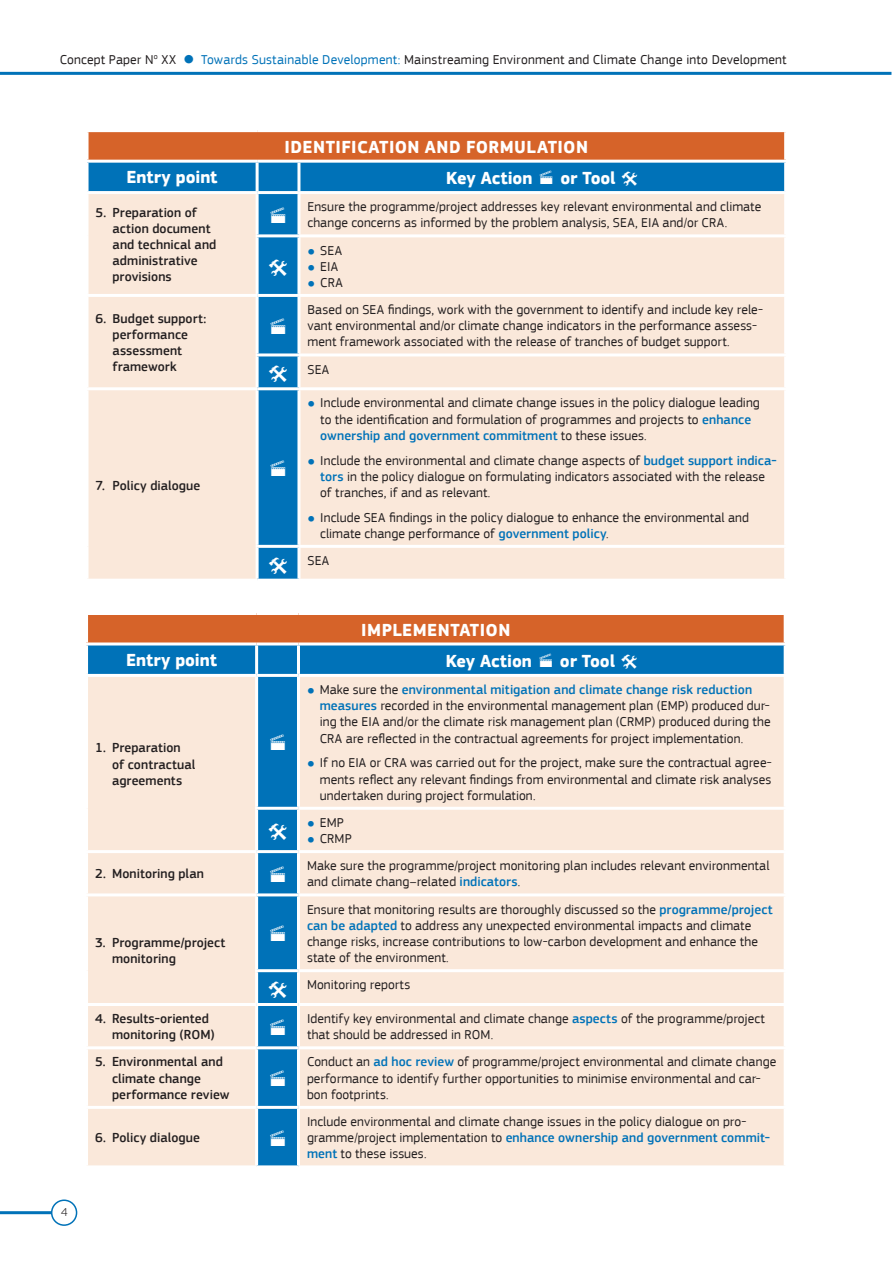
<style>
.page{position:relative;width:893px;height:1263px;background:#fff}
.page>*{position:absolute;margin:0;border:0;box-sizing:border-box;transform-origin:0 0}
.t1{font:21px "Webdings";color:#fff}
.t2{font:700 18px "EC Square Sans Pro";letter-spacing:.005em;color:#fff}
.t3{font:700 18px "EC Square Sans Pro";letter-spacing:.025em;color:#fff}
.t4{font:13.5px/16.2px "EC Square Sans Pro";letter-spacing:.005em;color:#231f20}
.t5{font:500 13.5px/16.2px "EC Square Sans Pro";letter-spacing:.005em;color:#231f20}
.t6{font:300 12px "EC Square Sans Pro";color:#231f20}
.s1{color:#0072b8}
.s2{font-weight:300;font-size:9px;color:#0072b8}
.s3{font-weight:500;color:#0072b8}
</style>
<div class="page">
<hr style="left:0;top:72px;width:891px;height:3px;background:#0072b8">
<hr style="left:0;top:1211px;width:64px;height:3px;background:#0072b8">
<div style="left:52px;top:1200px;width:25px;height:25px;background:#fff;border-radius:50%"></div>
<div style="left:51px;top:1199px;width:26px;height:27px;border:2px solid #0072b8;border-radius:50%"></div>
<div style="left:87px;top:131px;width:699px;height:30px;background:#d66329"></div>
<div style="left:89px;top:163px;width:695px;height:28px;background:#0072b8"></div>
<div style="left:89px;top:194px;width:695px;height:385px;background:#fae8da"></div>
<hr style="left:86px;top:129px;width:171px;height:3px;background:#fff">
<hr style="left:86px;top:132px;width:3px;height:28px;background:#fff">
<hr style="left:257px;top:129px;width:42px;height:3px;background:#fff">
<hr style="left:299px;top:129px;width:488px;height:3px;background:#fff">
<hr style="left:784px;top:132px;width:3px;height:28px;background:#fff">
<hr style="left:86px;top:160px;width:171px;height:3px;background:#fff">
<hr style="left:257px;top:160px;width:42px;height:3px;background:#fff">
<hr style="left:256px;top:163px;width:3px;height:28px;background:#fff">
<hr style="left:299px;top:160px;width:488px;height:3px;background:#fff">
<hr style="left:297px;top:163px;width:3px;height:28px;background:#fff">
<hr style="left:86px;top:294px;width:171px;height:3px;background:#fff">
<hr style="left:86px;top:387px;width:171px;height:3px;background:#fff">
<hr style="left:256px;top:194px;width:3px;height:40px;background:#fff">
<hr style="left:297px;top:194px;width:3px;height:40px;background:#fff">
<hr style="left:256px;top:234px;width:43px;height:3px;background:#fff">
<hr style="left:256px;top:237px;width:3px;height:57px;background:#fff">
<hr style="left:299px;top:234px;width:488px;height:3px;background:#fff">
<hr style="left:297px;top:237px;width:3px;height:57px;background:#fff">
<hr style="left:257px;top:294px;width:42px;height:3px;background:#fff">
<hr style="left:256px;top:297px;width:3px;height:56px;background:#fff">
<hr style="left:299px;top:294px;width:488px;height:3px;background:#fff">
<hr style="left:297px;top:297px;width:3px;height:56px;background:#fff">
<hr style="left:256px;top:353px;width:43px;height:3px;background:#fff">
<hr style="left:256px;top:356px;width:3px;height:31px;background:#fff">
<hr style="left:299px;top:353px;width:488px;height:3px;background:#fff">
<hr style="left:297px;top:356px;width:3px;height:31px;background:#fff">
<hr style="left:257px;top:387px;width:42px;height:3px;background:#fff">
<hr style="left:256px;top:390px;width:3px;height:155px;background:#fff">
<hr style="left:299px;top:387px;width:488px;height:3px;background:#fff">
<hr style="left:297px;top:390px;width:3px;height:155px;background:#fff">
<hr style="left:256px;top:545px;width:43px;height:3px;background:#fff">
<hr style="left:256px;top:548px;width:3px;height:31px;background:#fff">
<hr style="left:299px;top:545px;width:488px;height:3px;background:#fff">
<hr style="left:297px;top:548px;width:3px;height:31px;background:#fff">
<div style="left:87px;top:613px;width:698px;height:31px;background:#d66329"></div>
<hr style="left:85px;top:612px;width:172px;height:3px;background:#fff">
<hr style="left:85px;top:615px;width:3px;height:27px;background:#fff">
<hr style="left:257px;top:612px;width:41px;height:3px;background:#fff">
<hr style="left:298px;top:612px;width:489px;height:3px;background:#fff">
<hr style="left:784px;top:615px;width:3px;height:27px;background:#fff">
<hr style="left:85px;top:642px;width:172px;height:3px;background:#fff">
<hr style="left:257px;top:642px;width:41px;height:3px;background:#fff">
<hr style="left:298px;top:642px;width:489px;height:3px;background:#fff">
<svg style="left:622px;top:171px;width:15px;height:15px"></svg>
<svg style="left:269px;top:259px;width:18px;height:17px"></svg>
<svg style="left:269px;top:365px;width:18px;height:17px"></svg>
<svg style="left:269px;top:557px;width:18px;height:16px"></svg>
<svg style="left:87px;top:644px;width:698px;height:523px;background:#e0ddd8"></svg>
<p class="t4" style="left:60px;top:51px;width:728px">Concept Paper N<sup>o</sup> XX <span class="s1">● Towards Sustainable Development:</span> Mainstreaming Environment and Climate Change into Development</p>
<h2 class="t3" style="left:285px;top:136px;width:305px">IDENTIFICATION AND FORMULATION</h2>
<h2 class="t2" style="left:126px;top:166px;width:93px">Entry point</h2>
<h2 class="t2" style="left:446px;top:167px;width:171px">Key Action • or Tool</h2>
<p class="t5" style="left:113px;top:204px;width:105px;text-indent:-17px">5. Preparation of action document and technical and administrative provisions</p>
<h1 class="t1" style="left:268px;top:206px;width:22px">•</h1>
<p class="t4" style="left:307px;top:199px;width:455px">Ensure the programme/project addresses key relevant environmental and climate change concerns as informed by the problem analysis, SEA, EIA and/or CRA.</p>
<p class="t4" style="left:307px;top:242px;width:36px"><span class="s2">●</span> SEA</p>
<p class="t4" style="left:307px;top:258px;width:32px"><span class="s2">●</span> EIA</p>
<p class="t4" style="left:307px;top:274px;width:37px"><span class="s2">●</span> CRA</p>
<p class="t5" style="left:113px;top:311px;width:95px;text-indent:-17px">6. Budget support: performance assessment framework</p>
<h1 class="t1" style="left:268px;top:317px;width:22px">•</h1>
<p class="t5" style="left:96px;top:477px;width:106px">7. Policy dialogue</p>
<h1 class="t1" style="left:268px;top:459px;width:22px">•</h1>
<p class="t4" style="left:307px;top:302px;width:457px">Based on SEA findings, work with the government to identify and include key rele&shy;vant environmental and/or climate change indicators in the performance assess&shy;ment framework associated with the release of tranches of budget support.</p>
<p class="t4" style="left:307px;top:361px;width:23px">SEA</p>
<p class="t4" style="left:320px;top:395px;width:441px;text-indent:-13px"><span class="s2">●</span> Include environmental and climate change issues in the policy dialogue leading to the identification and formulation of programmes and projects to <span class="s3">enhance ownership and government commitment</span> to these issues.</p>
<p class="t4" style="left:320px;top:452px;width:458px;text-indent:-13px"><span class="s2">●</span> Include the environmental and climate change aspects of <span class="s3">budget support indica&shy;tors</span> in the policy dialogue on formulating indicators associated with the release of tranches, if and as relevant.</p>
<p class="t4" style="left:320px;top:509px;width:430px;text-indent:-13px"><span class="s2">●</span> Include SEA findings in the policy dialogue to enhance the environmental and climate change performance of <span class="s3">government policy</span>.</p>
<p class="t4" style="left:307px;top:552px;width:23px">SEA</p>
<h2 class="t3" style="left:361px;top:619px;width:151px">IMPLEMENTATION</h2>
<h2 class="t2" style="left:126px;top:649px;width:93px">Entry point</h2>
<h2 class="t2" style="left:446px;top:650px;width:171px">Key Action • or Tool</h2>
<p class="t5" style="left:112px;top:740px;width:85px;text-indent:-17px">1. Preparation of contractual agreements</p>
<h1 class="t1" style="left:267px;top:733px;width:22px">•</h1>
<p class="t4" style="left:320px;top:681px;width:452px;text-indent:-13px"><span class="s2">●</span> Make sure the <span class="s3">environmental mitigation and climate change risk reduction measures</span> recorded in the environmental management plan (EMP) produced dur&shy;ing the EIA and/or the climate risk management plan (CRMP) produced during the CRA are reflected in the contractual agreements for project implementation.</p>
<p class="t4" style="left:320px;top:755px;width:454px;text-align:justify;text-indent:-13px"><span class="s2">●</span> If no EIA or CRA was carried out for the project, make sure the contractual agree&shy;ments reflect any relevant findings from environmental and climate risk analyses undertaken during project formulation.</p>
<p class="t4" style="left:307px;top:814px;width:38px"><span class="s2">●</span> EMP</p>
<p class="t4" style="left:307px;top:831px;width:46px"><span class="s2">●</span> CRMP</p>
<p class="t5" style="left:95px;top:866px;width:110px">2. Monitoring plan</p>
<h1 class="t1" style="left:267px;top:865px;width:22px">•</h1>
<p class="t4" style="left:307px;top:858px;width:464px">Make sure the programme/project monitoring plan includes relevant environmental and climate chang–related <span class="s3">indicators</span>.</p>
<p class="t5" style="left:112px;top:934px;width:115px;text-indent:-17px">3. Programme/project monitoring</p>
<h1 class="t1" style="left:267px;top:924px;width:22px">•</h1>
<p class="t4" style="left:307px;top:901px;width:467px">Ensure that monitoring results are thoroughly discussed so the <span class="s3">programme/project can be adapted</span> to address any unexpected environmental impacts and climate change risks, increase contributions to low-carbon development and enhance the state of the environment.</p>
<p class="t4" style="left:307px;top:977px;width:105px">Monitoring reports</p>
<p class="t5" style="left:112px;top:1011px;width:104px;text-indent:-17px">4. Results-oriented monitoring (ROM)</p>
<h1 class="t1" style="left:267px;top:1018px;width:22px">•</h1>
<p class="t4" style="left:307px;top:1011px;width:459px">Identify key environmental and climate change <span class="s3">aspects</span> of the programme/project that should be addressed in ROM.</p>
<p class="t5" style="left:112px;top:1054px;width:119px;text-indent:-17px">5. Environmental and climate change performance review</p>
<p class="t4" style="left:307px;top:1054px;width:471px">Conduct an <span class="s3">ad hoc review</span> of programme/project environmental and climate change performance to identify further opportunities to minimise environmental and car&shy;bon footprints.</p>
<h1 class="t1" style="left:267px;top:1069px;width:22px">•</h1>
<p class="t6" style="left:61px;top:1205px;width:8px">4</p>
<p class="t5" style="left:95px;top:1130px;width:106px">6. Policy dialogue</p>
<h1 class="t1" style="left:267px;top:1129px;width:22px">•</h1>
<p class="t4" style="left:307px;top:1113px;width:465px">Include environmental and climate change issues in the policy dialogue on pro&shy;gramme/project implementation to <span class="s3">enhance ownership and government commit&shy;ment</span> to these issues.</p>
</div>
